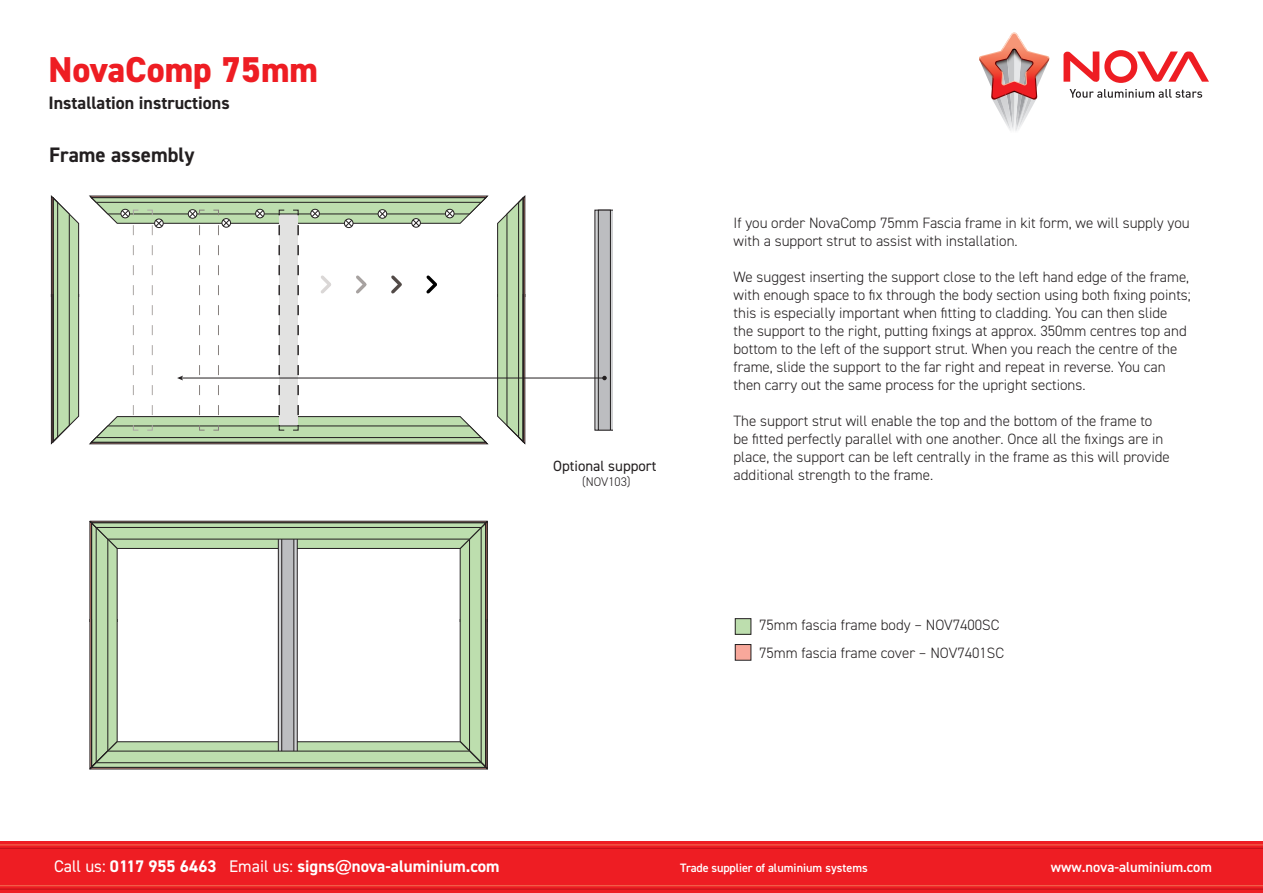
<style>
.page{position:relative;width:1263px;height:893px;background:#fff}
.page>*{position:absolute;margin:0;border:0;box-sizing:border-box;transform-origin:0 0}
.t1{font:800 36px "DIN2014";color:#ee1d23}
.t2{font:700 21px "DIN2014";color:#231f20}
.t3{font:700 18px "DIN2014";color:#231f20}
.t4{font:700 16.8px "DIN2014";color:#fff}
.t5{font:300 15px/18px "DIN2014";color:#231f20}
.t6{font:14.85px "DIN2014";color:#231f20}
.t7{font:600 14.4px "DIN2014";color:#fff}
.t8{font:300 12.45px "DIN2014";color:#231f20}
.t9{font:600 12.15px "DIN2014";color:#fff}
.s1{font-weight:400}
.s2{font-family:"Humanist 521 BT"}
</style>
<div class="page">
<div style="left:0;top:841px;width:1263px;height:52px;background:#ee1d23"></div>
<hr style="left:0;top:885px;width:1263px;height:1px;background:#f36f51">
<hr style="left:0;top:889px;width:1263px;height:1px;background:#bb1018">
<hr style="left:0;top:844px;width:1263px;height:1px;background:#f36f51">
<hr style="left:0;top:848px;width:1263px;height:1px;background:#bb1018">
<div style="left:735px;top:619px;width:16px;height:15px;background:#bddeae"></div>
<div style="left:735px;top:618px;width:16px;height:17px;border:1px solid #231f20"></div>
<div style="left:735px;top:644px;width:16px;height:16px;background:#f8a89b"></div>
<div style="left:735px;top:644px;width:16px;height:17px;border:1px solid #231f20"></div>
<svg style="left:497px;top:195px;width:29px;height:249px;background:#a8bc9c"></svg>
<svg style="left:51px;top:195px;width:28px;height:249px;background:#a7bb9b"></svg>
<hr style="left:181px;top:378px;width:424px;height:1px;background:#231f20">
<svg style="left:595px;top:210px;width:17px;height:220px;background:#a8a9ab"></svg>
<svg style="left:89px;top:195px;width:400px;height:250px"></svg>
<svg style="left:89px;top:520px;width:399px;height:250px"></svg>
<svg style="left:979px;top:32px;width:71px;height:99px"></svg>
<svg style="left:1069px;top:89px;width:133px;height:9px"></svg>
<svg style="left:1063px;top:50px;width:146px;height:33px"></svg>
<h1 class="t1" style="left:48px;top:46px;width:271px">NovaComp 75mm</h1>
<p class="t3" style="left:48px;top:91px;width:183px">Installation instructions</p>
<h2 class="t2" style="left:49px;top:141px;width:147px">Frame assembly</h2>
<p class="t6" style="left:553px;top:456px;width:105px">Optional support</p>
<p class="t8" style="left:582px;top:475px;width:50px">(NOV103)</p>
<p class="t5" style="left:733px;top:213px;width:458px">If you order NovaComp 75mm Fascia frame in kit form, we will supply you with a support strut to assist with installation.</p>
<p class="t5" style="left:733px;top:267px;width:459px">We suggest inserting the support close to the left hand edge of the frame, with enough space to fix through the body section using both fixing points; this is especially important when fitting to cladding. You can then slide the support to the right, putting fixings at approx. 350mm centres top and bottom to the left of the support strut. When you reach the centre of the frame, slide the support to the far right and repeat in reverse. You can then carry out the same process for the upright sections.</p>
<p class="t5" style="left:733px;top:411px;width:438px">The support strut will enable the top and the bottom of the frame to be fitted perfectly parallel with one another. Once all the fixings are in place, the support can be left centrally in the frame as this will provide additional strength to the frame.</p>
<p class="t5" style="left:759px;top:612px;width:246px;line-height:27.3px">75mm fascia frame body – NOV7400SC<br>75mm fascia frame cover – NOV7401SC</p>
<p class="t4" style="left:54px;top:855px;width:447px"><span class="s1">Call us:</span> 0117 955 6463 <span class="s1">Email us:</span> signs<span class="s2">@</span>nova-aluminium.com</p>
<p class="t9" style="left:680px;top:859px;width:189px">Trade supplier of aluminium systems</p>
<p class="t7" style="left:1051px;top:857px;width:163px">www.nova-aluminium.com</p>
</div>
